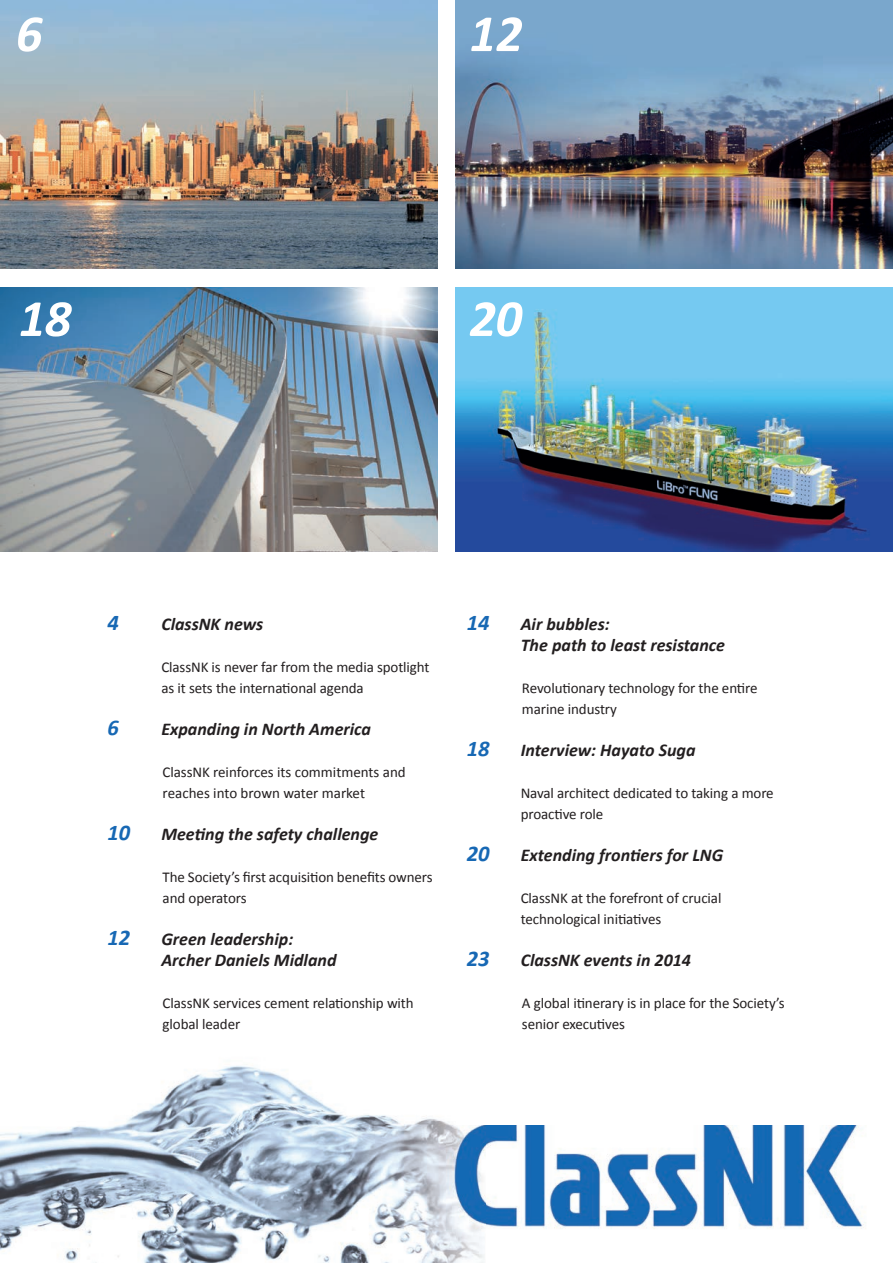
<style>
.page{position:relative;width:893px;height:1263px;background:#fff}
.page>*{position:absolute;margin:0;border:0;box-sizing:border-box;transform-origin:0 0}
.t1{font:italic 700 52.5px "Calibri";color:#fff}
.t2{font:italic 700 22.5px "Calibri";color:#1768b4}
.t3{font:italic 700 18px/21px "Calibri";color:#231f20}
.t4{font:15px/21px "Calibri";letter-spacing:-.005em;color:#231f20}
</style>
<div class="page">
<img style="left:0;top:1066px;width:484px;height:197px">
<img style="left:456px;top:0;width:437px;height:268px">
<img style="left:0;top:0;width:438px;height:268px">
<img style="left:456px;top:288px;width:437px;height:263px">
<img style="left:446px;top:1125px;width:420px;height:106px">
<img style="left:0;top:288px;width:438px;height:263px">
<h1 class="t1" style="left:16px;top:0;width:28px">6</h1>
<h1 class="t1" style="left:19px;top:285px;width:54px">18</h1>
<h1 class="t1" style="left:469px;top:0;width:55px">12</h1>
<h1 class="t1" style="left:469px;top:285px;width:54px">20</h1>
<h2 class="t2" style="left:107px;top:608px;width:13px">4</h2>
<p class="t3" style="left:161px;top:614px;width:103px">ClassNK news</p>
<p class="t4" style="left:161px;top:657px;width:270px">ClassNK is never far from the media spotlight as it sets the international agenda</p>
<h2 class="t2" style="left:107px;top:713px;width:13px">6</h2>
<p class="t3" style="left:161px;top:719px;width:211px">Expanding in North America</p>
<p class="t4" style="left:163px;top:762px;width:245px">ClassNK reinforces its commitments and reaches into brown water market</p>
<h2 class="t2" style="left:107px;top:818px;width:24px">10</h2>
<p class="t3" style="left:161px;top:824px;width:219px">Meeting the safety challenge</p>
<p class="t4" style="left:163px;top:867px;width:272px">The Society’s first acquisition benefits owners and operators</p>
<h2 class="t2" style="left:107px;top:923px;width:24px">12</h2>
<p class="t3" style="left:161px;top:929px;width:177px">Green leadership:<br>Archer Daniels Midland</p>
<p class="t4" style="left:163px;top:993px;width:253px">ClassNK services cement relationship with global leader</p>
<h2 class="t2" style="left:467px;top:608px;width:24px">14</h2>
<p class="t3" style="left:521px;top:614px;width:206px">Air bubbles:<br>The path to least resistance</p>
<p class="t4" style="left:522px;top:678px;width:237px">Revolutionary technology for the entire marine industry</p>
<h2 class="t2" style="left:467px;top:734px;width:24px">18</h2>
<p class="t3" style="left:521px;top:740px;width:176px">Interview: Hayato Suga</p>
<p class="t4" style="left:521px;top:783px;width:255px">Naval architect dedicated to taking a more proactive role</p>
<h2 class="t2" style="left:467px;top:839px;width:24px">20</h2>
<p class="t3" style="left:521px;top:845px;width:204px">Extending frontiers for LNG</p>
<p class="t4" style="left:521px;top:888px;width:202px">ClassNK at the forefront of crucial technological initiatives</p>
<h2 class="t2" style="left:467px;top:944px;width:24px">23</h2>
<p class="t3" style="left:521px;top:950px;width:172px">ClassNK events in 2014</p>
<p class="t4" style="left:522px;top:993px;width:264px">A global itinerary is in place for the Society’s senior executives</p>
</div>
